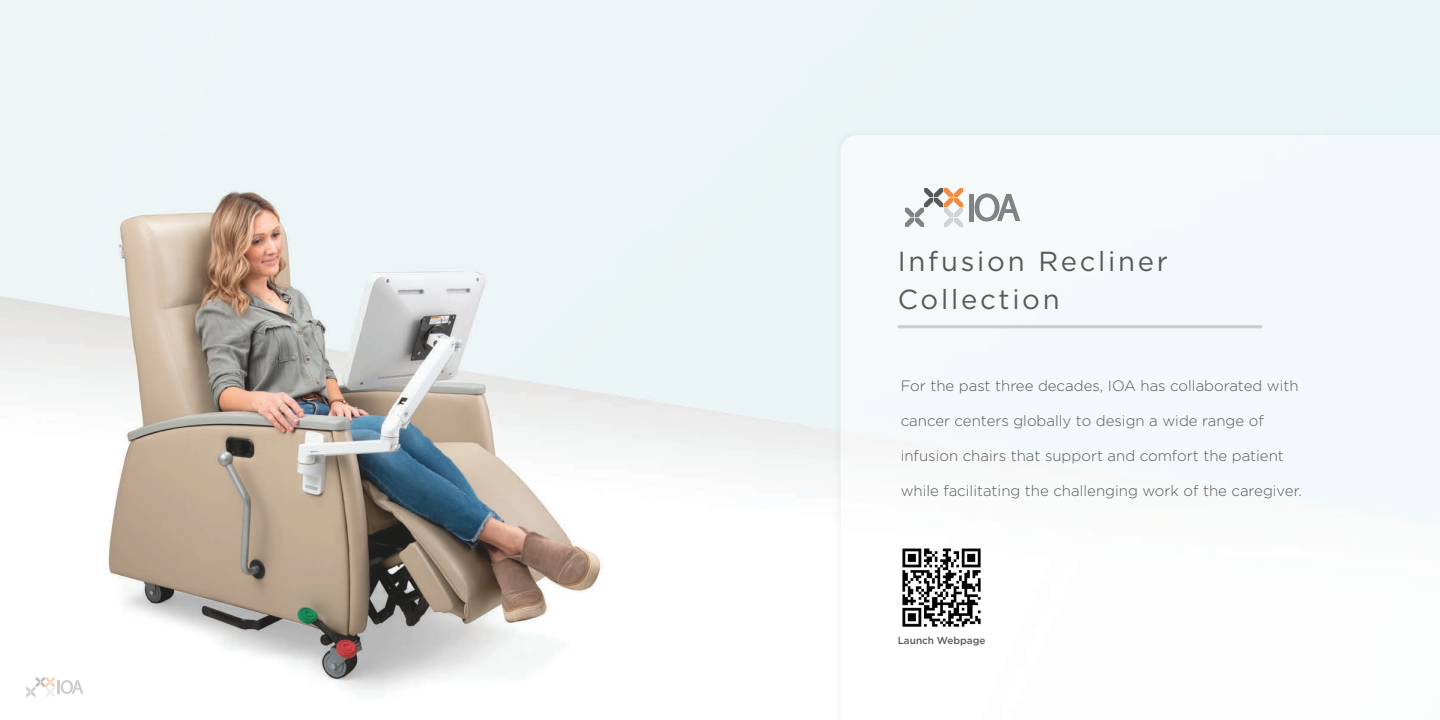
<style>
.page{position:relative;width:1440px;height:720px;background:#fff}
.page>*{position:absolute;margin:0;border:0;box-sizing:border-box;transform-origin:0 0}
.t1{font:27.5px/37.5px "Gotham";letter-spacing:.1em;color:#59595b}
.t2{font:300 15px "Gotham";color:#57585a}
.t3{font:500 10px "Gotham";color:#57585a}
</style>
<div class="page">
<img style="left:0;top:0;width:1440px;height:694px">
<svg style="left:26px;top:677px;width:57px;height:20px"></svg>
<div style="left:832px;top:126px;width:608px;height:594px;background:#565757;opacity:.19"></div>
<svg style="left:841px;top:135px;width:599px;height:585px;fill:#f5f9fa"></svg>
<svg style="left:905px;top:188px;width:58px;height:39px"></svg>
<hr style="left:969px;top:194px;width:4px;height:27px;background:#808285">
<svg style="left:975px;top:193px;width:45px;height:28px"></svg>
<hr style="left:898px;top:325px;width:364px;height:3px;background:#cbcbcb">
<img style="left:898px;top:544px;width:88px;height:87px">
<h1 class="t1" style="left:898px;top:242px;width:272px">Infusion Recliner<br>Collection</h1>
<p class="t2" style="left:901px;top:376px;width:400px">For the past three decades, IOA has collaborated with</p>
<p class="t2" style="left:901px;top:411px;width:365px">cancer centers globally to design a wide range of</p>
<p class="t2" style="left:901px;top:446px;width:385px">infusion chairs that support and comfort the patient</p>
<p class="t2" style="left:901px;top:481px;width:403px">while facilitating the challenging work of the caregiver.</p>
<p class="t3" style="left:898px;top:634px;width:89px">Launch Webpage</p>
</div>
